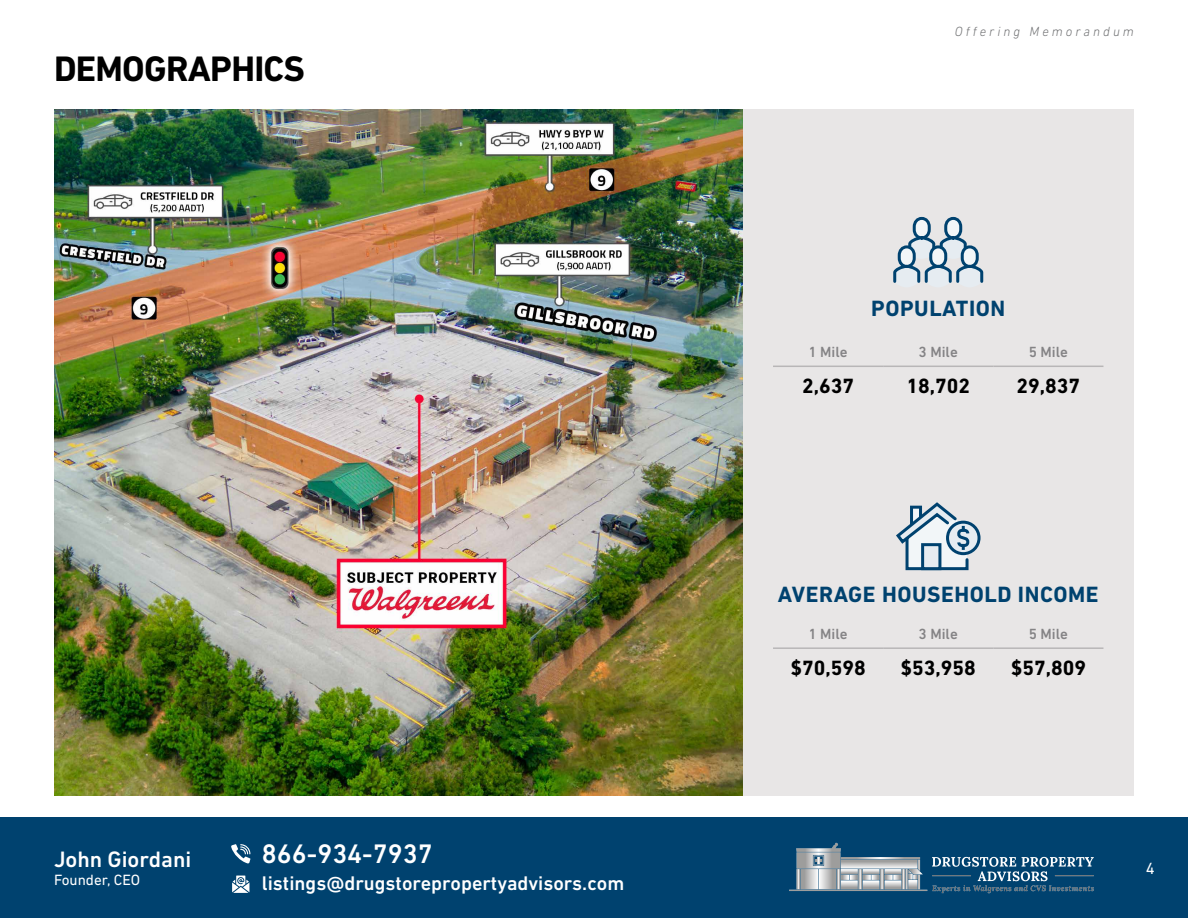
<style>
.page{position:relative;width:1188px;height:918px;background:#fff}
.page>*{position:absolute;margin:0;border:0;box-sizing:border-box;transform-origin:0 0}
.t1{font:700 36px "DIN Next LT Pro";letter-spacing:-.02em;color:#000}
.t2{font:500 27.3px "DIN Next LT Pro";color:#fff}
.t3{font:500 22.65px "DIN Next LT Pro";color:#fff}
.t4{font:700 22.5px "DIN Next LT Pro";letter-spacing:.025em;color:#00426f}
.t5{font:700 21px "DIN Next LT Pro";color:#000}
.t6{font:500 20.1px "DIN Next LT Pro";color:#fff}
.t7{font:16.5px "DIN Next LT Pro";color:#fff}
.t8{font:15.15px "DIN Next LT Pro";color:#fff}
.t9{font:500 15px "DIN Next LT Pro";color:#848385}
.t10{font:italic 300 13.5px "DIN Next LT Pro";letter-spacing:.225em;color:#6e6f71}
</style>
<div class="page">
<div style="left:0;top:818px;width:1188px;height:100px;background:#00426f"></div>
<svg style="left:231px;top:844px;width:19px;height:20px"></svg>
<svg style="left:232px;top:876px;width:17px;height:17px"></svg>
<img style="left:789px;top:842px;width:305px;height:52px">
<div style="left:742px;top:109px;width:392px;height:687px;background:#e8e6e6"></div>
<hr style="left:773px;top:647px;width:110px;height:2px;background:#b8b6b7">
<hr style="left:883px;top:647px;width:110px;height:2px;background:#b8b6b7">
<hr style="left:993px;top:647px;width:110px;height:2px;background:#b8b6b7">
<hr style="left:773px;top:366px;width:110px;height:1px;background:#b8b6b7">
<hr style="left:883px;top:366px;width:110px;height:1px;background:#b8b6b7">
<hr style="left:993px;top:366px;width:110px;height:1px;background:#b8b6b7">
<img style="left:54px;top:109px;width:688px;height:687px">
<svg style="left:893px;top:216px;width:91px;height:71px"></svg>
<svg style="left:948px;top:522px;width:31px;height:32px"></svg>
<div style="left:946px;top:521px;width:35px;height:34px;border:3px solid #00426f;border-radius:50%"></div>
<svg style="left:896px;top:502px;width:75px;height:69px"></svg>
<h1 class="t1" style="left:54px;top:48px;width:252px">DEMOGRAPHICS</h1>
<p class="t3" style="left:54px;top:847px;width:139px">John Giordani</p>
<p class="t8" style="left:54px;top:871px;width:88px">Founder, CEO</p>
<h2 class="t2" style="left:262px;top:838px;width:172px">866-934-7937</h2>
<p class="t6" style="left:262px;top:872px;width:364px">listings@drugstorepropertyadvisors.com</p>
<p class="t10" style="left:955px;top:24px;width:181px">Offering Memorandum</p>
<p class="t4" style="left:871px;top:295px;width:135px">POPULATION</p>
<p class="t9" style="left:809px;top:343px;width:41px">1 Mile</p>
<p class="t9" style="left:919px;top:343px;width:41px">3 Mile</p>
<p class="t9" style="left:1029px;top:343px;width:41px">5 Mile</p>
<p class="t5" style="left:802px;top:373px;width:54px">2,637</p>
<p class="t5" style="left:906px;top:373px;width:65px">18,702</p>
<p class="t5" style="left:1017px;top:373px;width:65px">29,837</p>
<p class="t4" style="left:778px;top:582px;width:322px">AVERAGE HOUSEHOLD INCOME</p>
<p class="t9" style="left:809px;top:625px;width:41px">1 Mile</p>
<p class="t9" style="left:919px;top:625px;width:41px">3 Mile</p>
<p class="t9" style="left:1029px;top:625px;width:41px">5 Mile</p>
<p class="t5" style="left:790px;top:655px;width:77px">$70,598</p>
<p class="t5" style="left:901px;top:655px;width:77px">$53,958</p>
<p class="t5" style="left:1011px;top:655px;width:77px">$57,809</p>
<p class="t7" style="left:1146px;top:859px;width:10px">4</p>
</div>
